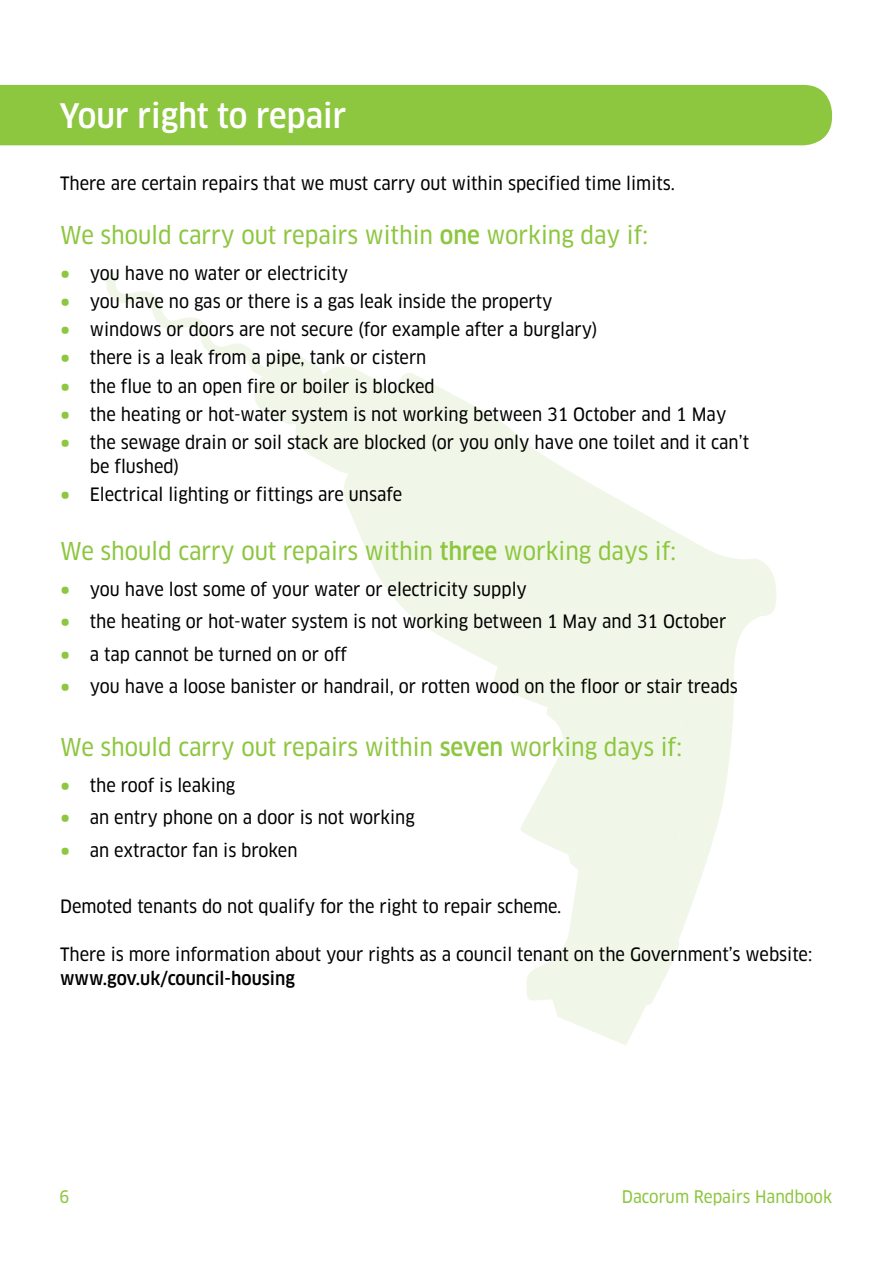
<style>
.page{position:relative;width:893px;height:1263px;background:#fff}
.page>*{position:absolute;margin:0;border:0;box-sizing:border-box;transform-origin:0 0}
.t1{font:500 33px "Clan Pro Narr";color:#fff}
.t2{font:24px "Clan Pro Narr News";color:#8dc63f}
.t3{font:18px/24px "Clan Pro Narr News";color:#000}
.t4{font:500 18px "Clan Pro Narr";color:#000}
.t5{font:16.95px "Clan Pro Narr News";color:#8dc63f}
.s1{font-family:"Clan Pro Narr";font-weight:500}
.s2{font-size:27px;color:#8dc63f}
</style>
<div class="page">
<svg style="left:344px;top:373px;width:433px;height:632px"></svg>
<svg style="left:106px;top:270px;width:298px;height:208px"></svg>
<svg style="left:552px;top:998px;width:94px;height:47px"></svg>
<svg style="left:458px;top:465px;width:304px;height:475px"></svg>
<div style="left:0;top:85px;width:832px;height:60px;background:#8dc63f"></div>
<h1 class="t1" style="left:60px;top:97px;width:288px">Your right to repair</h1>
<p class="t3" style="left:60px;top:171px;width:616px">There are certain repairs that we must carry out within specified time limits.</p>
<h2 class="t2" style="left:60px;top:221px;width:589px">We should carry out repairs within <span class="s1">one</span> working day if:</h2>
<p class="t3" style="left:60px;top:261px;width:290px"><span class="s2">•</span> you have no water or electricity</p>
<p class="t3" style="left:60px;top:289px;width:494px"><span class="s2">•</span> you have no gas or there is a gas leak inside the property</p>
<p class="t3" style="left:60px;top:317px;width:539px"><span class="s2">•</span> windows or doors are not secure (for example after a burglary)</p>
<p class="t3" style="left:60px;top:346px;width:368px"><span class="s2">•</span> there is a leak from a pipe, tank or cistern</p>
<p class="t3" style="left:60px;top:374px;width:376px"><span class="s2">•</span> the flue to an open fire or boiler is blocked</p>
<p class="t3" style="left:60px;top:402px;width:668px"><span class="s2">•</span> the heating or hot-water system is not working between 31 October and 1 May</p>
<p class="t3" style="left:90px;top:430px;width:661px;text-indent:-30px"><span class="s2">•</span> the sewage drain or soil stack are blocked (or you only have one toilet and it can’t be flushed)</p>
<p class="t3" style="left:60px;top:483px;width:343px"><span class="s2">•</span> Electrical lighting or fittings are unsafe</p>
<h2 class="t2" style="left:60px;top:537px;width:617px">We should carry out repairs within <span class="s1">three</span> working days if:</h2>
<p class="t3" style="left:60px;top:577px;width:468px"><span class="s2">•</span> you have lost some of your water or electricity supply</p>
<p class="t3" style="left:60px;top:609px;width:668px"><span class="s2">•</span> the heating or hot-water system is not working between 1 May and 31 October</p>
<p class="t3" style="left:60px;top:642px;width:288px"><span class="s2">•</span> a tap cannot be turned on or off</p>
<p class="t3" style="left:60px;top:674px;width:679px"><span class="s2">•</span> you have a loose banister or handrail, or rotten wood on the floor or stair treads</p>
<h2 class="t2" style="left:60px;top:733px;width:623px">We should carry out repairs within <span class="s1">seven</span> working days if:</h2>
<p class="t3" style="left:60px;top:773px;width:177px"><span class="s2">•</span> the roof is leaking</p>
<p class="t3" style="left:60px;top:805px;width:356px"><span class="s2">•</span> an entry phone on a door is not working</p>
<p class="t3" style="left:60px;top:838px;width:239px"><span class="s2">•</span> an extractor fan is broken</p>
<p class="t3" style="left:60px;top:894px;width:503px">Demoted tenants do not qualify for the right to repair scheme.</p>
<p class="t3" style="left:60px;top:943px;width:754px">There is more information about your rights as a council tenant on the Government’s website:</p>
<p class="t4" style="left:60px;top:968px;width:236px">www.gov.uk/council-housing</p>
<p class="t5" style="left:60px;top:1187px;width:12px">6</p>
<p class="t5" style="left:622px;top:1187px;width:212px">Dacorum Repairs Handbook</p>
</div>
